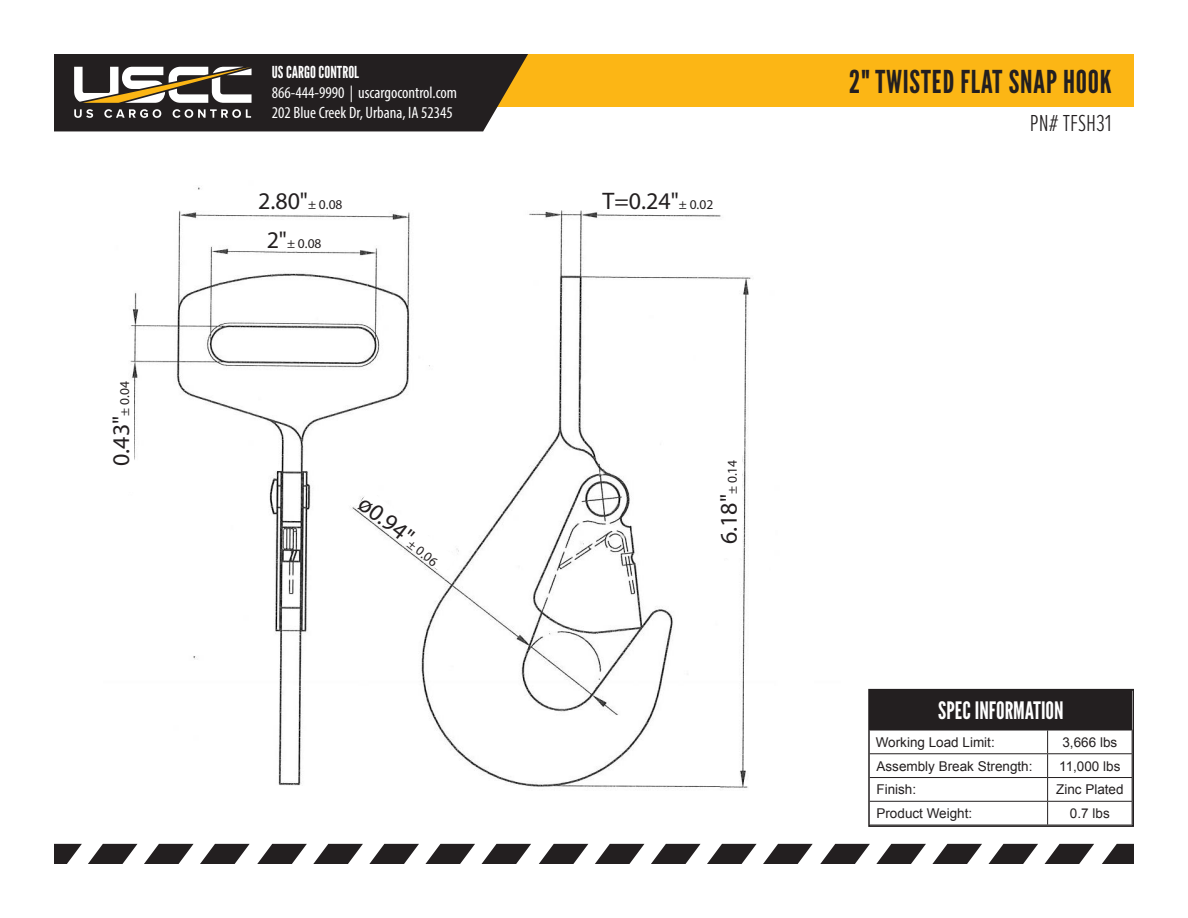
<style>
.page{position:relative;width:1188px;height:918px;background:#fff}
.page>*{position:absolute;margin:0;border:0;box-sizing:border-box;transform-origin:0 0}
.t1{font:31.5px "League Gothic";letter-spacing:.02em;color:#231f20}
.t2{font:24px "Myriad Pro";color:#231f20}
.t3{font:24px "League Gothic";color:#fff}
.t4{font:300 24px "Proxima Nova Ex Cn";color:#231f20}
.t5{font:condensed 16.5px/19.8px "Myriad Pro";color:#fff}
.t6{font:16.5px "League Gothic";color:#fff}
.t7{font:13.5px "Arial";color:#231f20}
.t8{font:13.5px "Myriad Pro";color:#231f20}
.s1{font-size:13.5px}
.s2{font-size:24px}
</style>
<div class="page">
<div style="left:460px;top:54px;width:674px;height:53px;background:#fcb615"></div>
<svg style="left:54px;top:54px;width:474px;height:77px;background:#443e39"></svg>
<svg style="left:54px;top:844px;width:28px;height:20px"></svg>
<svg style="left:88px;top:844px;width:49px;height:20px"></svg>
<svg style="left:257px;top:844px;width:50px;height:20px"></svg>
<svg style="left:539px;top:844px;width:49px;height:20px"></svg>
<svg style="left:820px;top:844px;width:50px;height:20px"></svg>
<svg style="left:1102px;top:844px;width:32px;height:20px"></svg>
<svg style="left:144px;top:844px;width:50px;height:20px"></svg>
<svg style="left:425px;top:844px;width:50px;height:20px"></svg>
<svg style="left:707px;top:844px;width:50px;height:20px"></svg>
<svg style="left:988px;top:844px;width:50px;height:20px"></svg>
<svg style="left:313px;top:844px;width:50px;height:20px"></svg>
<svg style="left:595px;top:844px;width:49px;height:20px"></svg>
<svg style="left:876px;top:844px;width:50px;height:20px"></svg>
<svg style="left:200px;top:844px;width:50px;height:20px"></svg>
<svg style="left:482px;top:844px;width:49px;height:20px"></svg>
<svg style="left:763px;top:844px;width:50px;height:20px"></svg>
<svg style="left:1045px;top:844px;width:49px;height:20px"></svg>
<svg style="left:369px;top:844px;width:50px;height:20px"></svg>
<svg style="left:651px;top:844px;width:50px;height:20px"></svg>
<svg style="left:932px;top:844px;width:50px;height:20px"></svg>
<img style="left:130px;top:187px;width:621px;height:601px">
<div style="left:870px;top:690px;width:262px;height:40px;background:#231f20"></div>
<hr style="left:870px;top:730px;width:178px;height:1px;background:#231f20">
<hr style="left:1048px;top:730px;width:84px;height:1px;background:#231f20">
<hr style="left:870px;top:753px;width:178px;height:1px;background:#231f20">
<hr style="left:1048px;top:753px;width:84px;height:1px;background:#231f20">
<hr style="left:870px;top:777px;width:178px;height:1px;background:#231f20">
<hr style="left:1048px;top:777px;width:84px;height:1px;background:#231f20">
<hr style="left:870px;top:801px;width:178px;height:1px;background:#231f20">
<hr style="left:1048px;top:801px;width:84px;height:1px;background:#231f20">
<svg style="left:1047px;top:730px;width:1px;height:94px"></svg>
<div style="left:868px;top:689px;width:266px;height:138px;border:2px solid #231f20"></div>
<div style="left:714px;top:447px;width:27px;height:110px;background:#fff"></div>
<div style="left:107px;top:381px;width:27px;height:111px;background:#fff"></div>
<div style="left:245px;top:186px;width:111px;height:27px;background:#fff"></div>
<div style="left:239px;top:227px;width:110px;height:23px;background:#fff"></div>
<div style="left:603px;top:187px;width:127px;height:27px;background:#fff"></div>
<svg style="left:356px;top:490px;width:101px;height:85px"></svg>
<h2 class="t2" style="left:106px;top:466px;width:86px;rotate:-90deg">0.43"<span class="s1">± 0.04</span></h2>
<p class="t6" style="left:272px;top:61px;width:89px">US CARGO CONTROL</p>
<p class="t5" style="left:272px;top:82px;width:187px">866-444-9990 | uscargocontrol.com<br>202 Blue Creek Dr, Urbana, IA 52345</p>
<h2 class="t2" style="left:258px;top:186px;width:86px">2.80"<span class="s1">± 0.08</span></h2>
<p class="t8" style="left:267px;top:235px;width:56px"><span class="s2">2"</span>± 0.08</p>
<h2 class="t2" style="left:371px;top:489px;width:99px;rotate:38deg">ø0.94"<span class="s1">± 0.06</span></h2>
<h2 class="t2" style="left:603px;top:187px;width:112px">T=0.24"<span class="s1">± 0.02</span></h2>
<h2 class="t2" style="left:714px;top:544px;width:86px;rotate:-90deg">6.18"<span class="s1">± 0.14</span></h2>
<h1 class="t1" style="left:849px;top:60px;width:264px">2" TWISTED FLAT SNAP HOOK</h1>
<h2 class="t4" style="left:1030px;top:106px;width:83px">PN# TFSH31</h2>
<h2 class="t3" style="left:938px;top:694px;width:127px">SPEC INFORMATION</h2>
<p class="t7" style="left:876px;top:733px;width:121px">Working Load Limit:</p>
<p class="t7" style="left:1062px;top:733px;width:56px">3,666 lbs</p>
<p class="t7" style="left:876px;top:757px;width:158px">Assembly Break Strength:</p>
<p class="t7" style="left:1059px;top:757px;width:63px">11,000 lbs</p>
<p class="t7" style="left:876px;top:781px;width:41px">Finish:</p>
<p class="t7" style="left:1056px;top:781px;width:69px">Zinc Plated</p>
<p class="t7" style="left:876px;top:805px;width:97px">Product Weight:</p>
<p class="t7" style="left:1070px;top:805px;width:41px">0.7 lbs</p>
</div>
